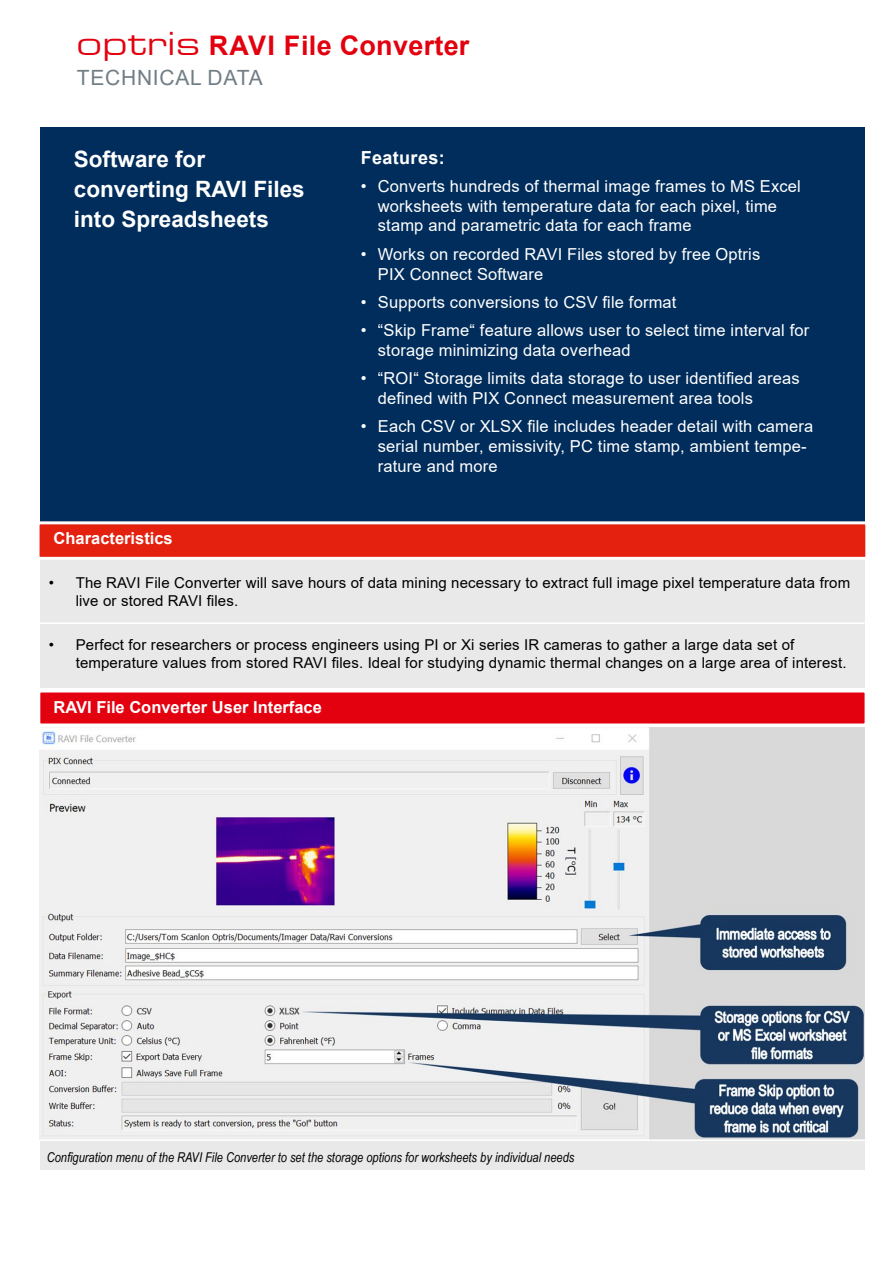
<style>
.page{position:relative;width:893px;height:1263px;background:#fff}
.page>*{position:absolute;margin:0;border:0;box-sizing:border-box;transform-origin:0 0}
.t1{font:700 27px "Arial";letter-spacing:.01em;color:#e3000f}
.t2{font:700 22.5px/30px "Arial";color:#fff}
.t3{font:21px "Arial";letter-spacing:.035em;color:#717e85}
.t4{font:700 18px "Arial";letter-spacing:.02em;color:#fff}
.t5{font:16.5px/19.8px "Arial";letter-spacing:.01em;color:#fff}
.t6{font:700 16.5px "Arial";color:#fff}
.t7{font:15px/18px "Arial";letter-spacing:.01em;color:#000}
.t8{font:italic 13.5px "Arial Narrow";color:#000}
.s1{font-family:"Eurostile Ex Two Normal";font-weight:400;font-size:31.5px}
</style>
<div class="page">
<div style="left:40px;top:175px;width:825px;height:995px;background:#e9e9e9"></div>
<div style="left:40px;top:128px;width:825px;height:396px;background:#002d5b"></div>
<div style="left:36px;top:688px;width:833px;height:40px;background:#e3000f;border:4px solid #fff"></div>
<img style="left:40px;top:728px;width:825px;height:411px">
<div style="left:37px;top:521px;width:831px;height:39px;background:#e4200e;border:3px solid #fff"></div>
<hr style="left:40px;top:622px;width:825px;height:2px;background:#fff">
<hr style="left:40px;top:1139px;width:825px;height:2px;background:#fff">
<h1 class="t1" style="left:77px;top:26px;width:394px"><span class="s1">optris</span> RAVI File Converter</h1>
<p class="t3" style="left:77px;top:63px;width:187px">TECHNICAL DATA</p>
<h2 class="t2" style="left:74px;top:144px;width:232px">Software for converting RAVI Files into Spreadsheets</h2>
<p class="t6" style="left:54px;top:527px;width:121px">Characteristics</p>
<p class="t4" style="left:361px;top:145px;width:85px">Features:</p>
<p class="t5" style="left:378px;top:176px;width:425px;text-indent:-17px">• Converts hundreds of thermal image frames to MS Excel worksheets with temperature data for each pixel, time stamp and parametric data for each frame</p>
<p class="t5" style="left:378px;top:244px;width:384px;text-indent:-17px">• Works on recorded RAVI Files stored by free Optris<br>PIX Connect Software</p>
<p class="t5" style="left:361px;top:292px;width:317px">• Supports conversions to CSV file format</p>
<p class="t5" style="left:378px;top:320px;width:433px;text-indent:-17px">• “Skip Frame“ feature allows user to select time interval for storage minimizing data overhead</p>
<p class="t5" style="left:378px;top:368px;width:423px;text-indent:-17px">• “ROI“ Storage limits data storage to user identified areas defined with PIX Connect measurement area tools</p>
<p class="t5" style="left:378px;top:417px;width:437px;text-indent:-17px">• Each CSV or XLSX file includes header detail with camera serial number, emissivity, PC time stamp, ambient tempe&shy;rature and more</p>
<p class="t7" style="left:76px;top:573px;width:776px;text-indent:-27px">• The RAVI File Converter will save hours of data mining necessary to extract full image pixel temperature data from live or stored RAVI files.</p>
<p class="t7" style="left:76px;top:636px;width:773px;text-indent:-27px">• Perfect for researchers or process engineers using PI or Xi series IR cameras to gather a large data set of temperature values from stored RAVI files. Ideal for studying dynamic thermal changes on a large area of interest.</p>
<p class="t6" style="left:54px;top:695px;width:270px">RAVI File Converter User Interface</p>
<p class="t8" style="left:47px;top:1148px;width:529px">Configuration menu of the RAVI File Converter to set the storage options for worksheets by individual needs</p>
</div>
